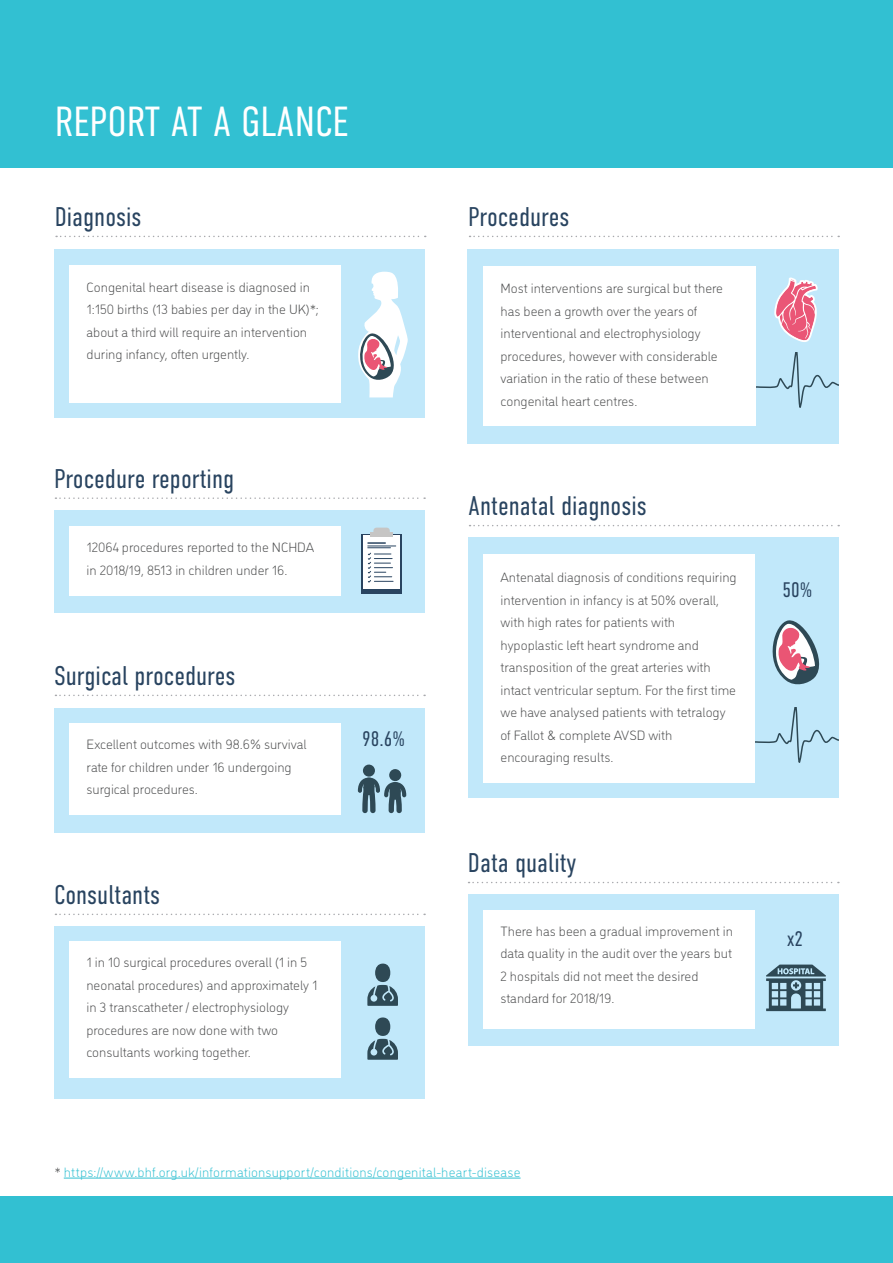
<style>
.page{position:relative;width:893px;height:1263px;background:#fff}
.page>*{position:absolute;margin:0;border:0;box-sizing:border-box;transform-origin:0 0}
.Titles_main_no_numbe{font:300 42px "DIN Condensed";color:#fff}
.t1{font:300 27px "DIN Condensed";color:#294460}
.t2{font:300 21px "DIN Condensed";color:#294460}
.t3{font:300 13.5px/22.5px "DI Nosaur";color:#4b4c4d}
.t4{font:300 13.5px "DI Nosaur";letter-spacing:.015em;color:#32c0d2}
.s1{color:#4b4c4d}
</style>
<div class="page">
<div style="left:0;top:0;width:893px;height:167px;background:#32c0d2"></div>
<div style="left:0;top:1197px;width:893px;height:66px;background:#32c0d2"></div>
<div style="left:468px;top:538px;width:371px;height:260px;background:#c1e8fa"></div>
<div style="left:484px;top:554px;width:271px;height:228px;background:#fff"></div>
<div style="left:54px;top:708px;width:371px;height:125px;background:#c1e8fa"></div>
<div style="left:54px;top:510px;width:371px;height:103px;background:#c1e8fa"></div>
<div style="left:468px;top:249px;width:371px;height:195px;background:#c1e8fa"></div>
<div style="left:484px;top:266px;width:272px;height:160px;background:#fff"></div>
<div style="left:70px;top:723px;width:271px;height:92px;background:#fff"></div>
<div style="left:70px;top:526px;width:271px;height:69px;background:#fff"></div>
<svg style="left:55px;top:914px;width:370px;height:1px"></svg>
<svg style="left:55px;top:695px;width:370px;height:1px"></svg>
<svg style="left:55px;top:497px;width:370px;height:2px"></svg>
<svg style="left:470px;top:525px;width:369px;height:1px"></svg>
<svg style="left:470px;top:236px;width:369px;height:1px"></svg>
<svg style="left:56px;top:236px;width:370px;height:1px"></svg>
<svg style="left:468px;top:882px;width:371px;height:1px"></svg>
<div style="left:54px;top:926px;width:371px;height:173px;background:#c1e8fa"></div>
<div style="left:69px;top:941px;width:272px;height:137px;background:#fff"></div>
<div style="left:468px;top:894px;width:371px;height:152px;background:#c1e8fa"></div>
<div style="left:484px;top:910px;width:271px;height:119px;background:#fff"></div>
<div style="left:54px;top:249px;width:371px;height:169px;background:#c1e8fa"></div>
<div style="left:70px;top:266px;width:271px;height:137px;background:#fff"></div>
<svg style="left:358px;top:272px;width:50px;height:125px"></svg>
<svg style="left:756px;top:352px;width:83px;height:56px"></svg>
<svg style="left:774px;top:277px;width:44px;height:65px"></svg>
<div style="left:375px;top:963px;width:15px;height:19px;background:#2e4955;border-radius:50%"></div>
<svg style="left:367px;top:985px;width:31px;height:21px"></svg>
<div style="left:375px;top:1017px;width:15px;height:19px;background:#2e4955;border-radius:50%"></div>
<svg style="left:367px;top:1039px;width:31px;height:21px"></svg>
<svg style="left:766px;top:964px;width:60px;height:47px"></svg>
<div style="left:363px;top:764px;width:12px;height:13px;background:#2e4955;border-radius:50%"></div>
<div style="left:389px;top:769px;width:12px;height:12px;background:#2e4955;border-radius:50%"></div>
<svg style="left:358px;top:777px;width:48px;height:36px"></svg>
<svg style="left:373px;top:528px;width:17px;height:4px"></svg>
<div style="left:361px;top:534px;width:41px;height:59px;background:#294460"></div>
<div style="left:363px;top:536px;width:37px;height:53px;background:#fff"></div>
<div style="left:371px;top:532px;width:22px;height:5px;background:#c6c5c4"></div>
<svg style="left:367px;top:542px;width:29px;height:41px"></svg>
<svg style="left:772px;top:620px;width:48px;height:65px"></svg>
<svg style="left:755px;top:707px;width:84px;height:56px"></svg>
<hr style="left:64px;top:1178px;width:457px;height:1px;background:#32c0d2">
<p class="Titles_main_no_numbe" style="left:55px;top:98px;width:295px">REPORT AT A GLANCE</p>
<p class="Titles_main_no_numbe" style="left:192px;top:99px;width:168px">T A GLANCE</p>
<p class="t1" style="left:55px;top:202px;width:88px">Diagnosis</p>
<p class="t1" style="left:468px;top:202px;width:103px">Procedures</p>
<p class="t3" style="left:87px;top:275px;width:234px">Congenital heart disease is diagnosed in 1:150 births (13 babies per day in the UK)*; about a third will require an intervention during infancy, often urgently.</p>
<p class="t1" style="left:54px;top:464px;width:182px">Procedure reporting</p>
<p class="t3" style="left:87px;top:535px;width:229px">12064 procedures reported to the NCHDA in 2018/19, 8513 in children under 16.</p>
<p class="t1" style="left:54px;top:661px;width:183px">Surgical procedures</p>
<p class="t3" style="left:87px;top:732px;width:221px">Excellent outcomes with 98.6% survival rate for children under 16 undergoing surgical procedures.</p>
<p class="t1" style="left:54px;top:880px;width:108px">Consultants</p>
<p class="t3" style="left:86px;top:950px;width:232px">1 in 10 surgical procedures overall (1 in 5 neonatal procedures) and approximately 1 in 3 transcatheter / electrophysiology procedures are now done with two consultants working together.</p>
<p class="t2" style="left:362px;top:727px;width:44px">98.6%</p>
<p class="t3" style="left:501px;top:276px;width:224px">Most interventions are surgical but there has been a growth over the years of interventional and electrophysiology procedures, however with considerable variation in the ratio of these between congenital heart centres.</p>
<p class="t1" style="left:468px;top:491px;width:180px">Antenatal diagnosis</p>
<p class="t3" style="left:501px;top:565px;width:238px">Antenatal diagnosis of conditions requiring intervention in infancy is at 50% overall, with high rates for patients with hypoplastic left heart syndrome and transposition of the great arteries with intact ventricular septum. For the first time we have analysed patients with tetralogy of Fallot &amp; complete AVSD with encouraging results.</p>
<p class="t1" style="left:468px;top:848px;width:110px">Data quality</p>
<p class="t3" style="left:501px;top:919px;width:234px">There has been a gradual improvement in data quality in the audit over the years but 2 hospitals did not meet the desired standard for 2018/19.</p>
<p class="t4" style="left:55px;top:1162px;width:467px"><span class="s1">*</span> https://www.bhf.org.uk/informationsupport/conditions/congenital-heart-disease</p>
<p class="t2" style="left:782px;top:578px;width:31px">50%</p>
<p class="t2" style="left:787px;top:927px;width:17px">x2</p>
</div>
